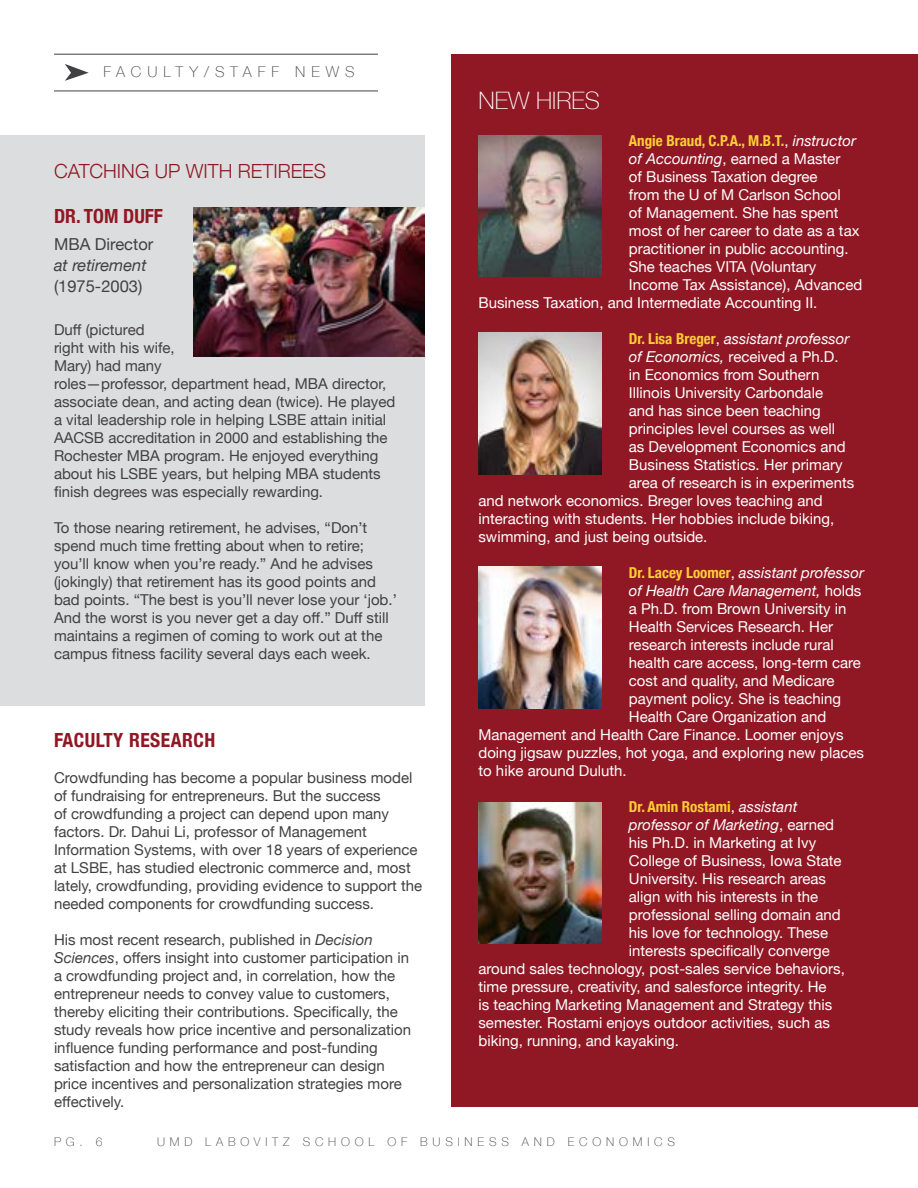
<style>
.page{position:relative;width:918px;height:1188px;background:#fff}
.page>*{position:absolute;margin:0;border:0;box-sizing:border-box;transform-origin:0 0}
.t1{font:100 24px "Helvetica Neue";color:#fff}
.t2{font:300 19.5px "Helvetica Neue";color:#901824}
.t3{font:700 condensed 19.5px "Helvetica Neue";letter-spacing:.025em;color:#901824}
.t4{font:700 condensed 19.5px "Helvetica Neue";color:#901824}
.t5{font:italic 16.5px "Helvetica Neue";color:#414042}
.t6{font:16.5px "Helvetica Neue 2";color:#414042}
.t7{font:16.5px "Helvetica Neue";color:#414042}
.t8{font:15px/18px "Helvetica Neue 2";color:#fff}
.t9{font:15px/18px "Helvetica Neue 2";color:#414042}
.t10{font:15px/18px "Helvetica Neue";color:#414042}
.t11{font:15px/18px "Helvetica Neue";color:#fff}
.t12{font:italic 15px/18px "Helvetica Neue";color:#fff}
.t13{font:700 condensed 15px "Helvetica Neue";color:#ffce35}
.t14{font:100 15px "Helvetica Neue";letter-spacing:.4em;color:#414042}
.t15{font:100 12px "Helvetica Neue";letter-spacing:.4em;color:#414042}
.s1{font-family:"Helvetica Neue 2"}
.s2{font-family:"Helvetica Neue";font-style:italic}
.s3{font-style:italic}
.s4{font-family:"Helvetica Neue 2";font-weight:400;font-stretch:normal;color:#fff}
.s5{font-weight:400;font-style:italic;font-stretch:normal;color:#fff}
.s6{font-weight:700;font-style:normal;font-stretch:condensed;color:#ffce35}
.s7{font-family:"Helvetica Neue 2";font-style:normal}
.s8{font-style:normal}
</style>
<div class="page">
<hr style="left:54px;top:91px;width:324px;height:1px;background:#414042">
<hr style="left:54px;top:54px;width:324px;height:1px;background:#414042">
<svg style="left:65px;top:64px;width:24px;height:17px"></svg>
<div style="left:452px;top:54px;width:466px;height:1053px;background:#901824"></div>
<img style="left:478px;top:135px;width:124px;height:141px">
<img style="left:478px;top:333px;width:124px;height:141px">
<img style="left:478px;top:567px;width:124px;height:141px">
<div style="left:0;top:135px;width:424px;height:571px;background:#dcddde"></div>
<img style="left:478px;top:802px;width:124px;height:142px">
<img style="left:193px;top:208px;width:231px;height:148px">
<p class="t14" style="left:103px;top:61px;width:253px">FACULTY/STAFF NEWS</p>
<h2 class="t2" style="left:54px;top:155px;width:274px">CATCHING UP WITH RETIREES</h2>
<h2 class="t4" style="left:54px;top:200px;width:111px">DR. TOM DUFF</h2>
<p class="t6" style="left:54px;top:232px;width:101px">MBA Director</p>
<p class="t5" style="left:54px;top:253px;width:94px">at retirement</p>
<p class="t7" style="left:54px;top:274px;width:90px">(1975-2003)</p>
<p class="t10" style="left:54px;top:322px;width:92px">Duff (pictured</p>
<p class="t9" style="left:54px;top:340px;width:343px">right with his wife,<br>Mary) had many<br>roles—professor, department head, MBA director, associate dean, and acting dean (twice). He played a vital leadership role in helping LSBE attain initial AACSB accreditation in 2000 and establishing the Rochester MBA program. He enjoyed everything about his LSBE years, but helping MBA students</p>
<p class="t10" style="left:54px;top:484px;width:271px">finish degrees was especially rewarding.</p>
<p class="t9" style="left:54px;top:520px;width:315px">To those nearing retirement, he advises, “Don’t spend much time fretting about when to retire;</p>
<p class="t10" style="left:54px;top:556px;width:344px">you’ll know when you’re ready.” And he advises (jokingly) that retirement has its good points and bad points. “The best is you’ll never lose your ‘job.’ And the worst is you never get a day off.<span class="s1">”</span> Duff still maintains a regimen of coming to work out at the campus fitness facility several days each week.</p>
<h2 class="t3" style="left:54px;top:724px;width:163px">FACULTY RESEARCH</h2>
<p class="t9" style="left:54px;top:770px;width:360px">Crowdfunding has become a popular business model of fundraising for entrepreneurs. But the success<br>of crowdfunding a project can depend upon many factors. Dr. Dahui Li, professor of Management</p>
<p class="t10" style="left:54px;top:842px;width:365px">Information Systems, with over 18 years of experience</p>
<p class="t9" style="left:54px;top:860px;width:370px">at LSBE, has studied electronic commerce and, most lately, crowdfunding, providing evidence to support the needed components for crowdfunding success.</p>
<p class="t9" style="left:54px;top:932px;width:320px">His most recent research, published in <span class="s2">Decision</span></p>
<p class="t10" style="left:54px;top:950px;width:357px"><span class="s3">Sciences</span>, offers insight into customer participation in</p>
<p class="t9" style="left:54px;top:968px;width:343px">a crowdfunding project and, in correlation, how the entrepreneur needs to convey value to customers,</p>
<p class="t10" style="left:54px;top:1004px;width:345px">thereby eliciting their contributions. Specifically, the</p>
<p class="t9" style="left:54px;top:1022px;width:359px">study reveals how price incentive and personalization</p>
<p class="t10" style="left:54px;top:1040px;width:325px">influence funding performance and post-funding</p>
<p class="t9" style="left:54px;top:1058px;width:349px">satisfaction and how the entrepreneur can design price incentives and personalization strategies more</p>
<p class="t10" style="left:54px;top:1094px;width:72px">effectively.</p>
<h1 class="t1" style="left:478px;top:82px;width:123px">NEW HIRES</h1>
<p class="t13" style="left:629px;top:129px;width:229px">Angie Braud, C.P.A., M.B.T.<span class="s4">,</span> <span class="s5">instructor</span></p>
<p class="t8" style="left:629px;top:151px;width:213px"><span class="s2">of Accounting</span>, earned a Master</p>
<p class="t8" style="left:629px;top:169px;width:190px">of Business Taxation degree</p>
<p class="t8" style="left:629px;top:187px;width:213px">from the U of M Carlson School</p>
<p class="t8" style="left:629px;top:205px;width:211px">of Management. She has spent</p>
<p class="t8" style="left:629px;top:223px;width:232px">most of her career to date as a tax</p>
<p class="t8" style="left:629px;top:241px;width:221px">practitioner in public accounting.</p>
<p class="t8" style="left:629px;top:259px;width:189px">She teaches VITA (Voluntary</p>
<p class="t8" style="left:629px;top:277px;width:235px">Income Tax Assistance), Advanced</p>
<p class="t8" style="left:478px;top:295px;width:340px">Business Taxation, and Intermediate Accounting II.</p>
<p class="t12" style="left:629px;top:331px;width:222px"><span class="s6">Dr. Lisa Breger</span><span class="s7">,</span> assistant professor</p>
<p class="t8" style="left:629px;top:349px;width:227px"><span class="s2">of Economics,</span> received a Ph.D.<br>in Economics from Southern<br>Illinois University Carbondale<br>and has since been teaching principles level courses as well as Development Economics and<br>Business Statistics. Her primary area of research is in experiments</p>
<p class="t11" style="left:478px;top:493px;width:357px">and network economics. Breger loves teaching and interacting with students. Her hobbies include biking,</p>
<p class="t8" style="left:478px;top:529px;width:230px">swimming, and just being outside.</p>
<p class="t12" style="left:629px;top:565px;width:237px"><span class="s6">Dr. Lacey Loomer</span><span class="s7">,</span> assistant professor of Health Care Management, <span class="s7">holds</span></p>
<p class="t8" style="left:629px;top:601px;width:233px">a Ph.D. from Brown University in Health Services Research. Her research interests include rural health care access, long-term care</p>
<p class="t11" style="left:629px;top:673px;width:207px">cost and quality, and Medicare</p>
<p class="t8" style="left:629px;top:691px;width:214px">payment policy. She is teaching</p>
<p class="t8" style="left:629px;top:709px;width:199px">Health Care Organization and</p>
<p class="t8" style="left:478px;top:727px;width:367px">Management and Health Care Finance. Loomer enjoys</p>
<p class="t8" style="left:478px;top:745px;width:387px">doing jigsaw puzzles, hot yoga, and exploring new places</p>
<p class="t11" style="left:478px;top:763px;width:150px">to hike around Duluth.</p>
<p class="t12" style="left:629px;top:799px;width:207px"><span class="s6">Dr. Amin Rostami</span><span class="s7">,</span> assistant professor of Marketing<span class="s7">, earned </span><span class="s8">his Ph.D. in Marketing at Ivy</span></p>
<p class="t8" style="left:629px;top:853px;width:214px">College of Business, Iowa State<br>University. His research areas align with his interests in the professional selling domain and his love for technology. These</p>
<p class="t11" style="left:629px;top:943px;width:202px">interests specifically converge</p>
<p class="t8" style="left:478px;top:961px;width:368px">around sales technology, post-sales service behaviors, time pressure, creativity, and salesforce integrity. He</p>
<p class="t11" style="left:478px;top:997px;width:355px">is teaching Marketing Management and Strategy this</p>
<p class="t8" style="left:478px;top:1015px;width:353px">semester. Rostami enjoys outdoor activities, such as</p>
<p class="t11" style="left:478px;top:1033px;width:202px">biking, running, and kayaking.</p>
<p class="t15" style="left:54px;top:1132px;width:50px">PG. 6</p>
<p class="t15" style="left:157px;top:1132px;width:519px">UMD LABOVITZ SCHOOL OF BUSINESS AND ECONOMICS</p>
</div>
